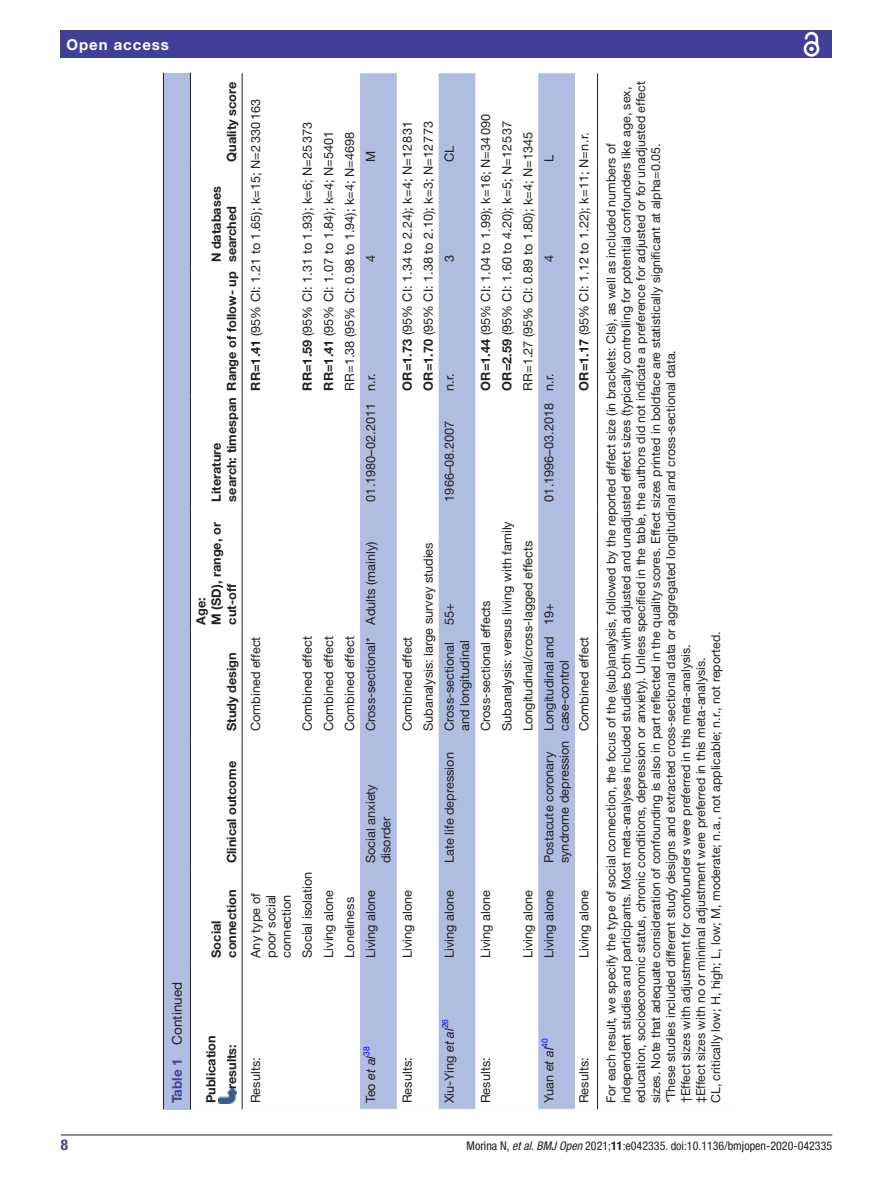
<style>
.page{position:relative;width:893px;height:1191px;background:#fff}
.page>*{position:absolute;margin:0;border:0;box-sizing:border-box;transform-origin:0 0}
.t1{font:700 15px "Helvetica Neue LT Std";letter-spacing:.065em;color:#fff}
.t2{font:700 condensed 15px "Helvetica Neue LT Std";color:#414099}
.t3{font:13.5px "Helvetica Neue LT Std";color:#231f20}
.t4{font:700 13.5px "Helvetica Neue LT Std";color:#414099}
.t5{font:12.75px/15.3px "Helvetica Neue LT Std";color:#231f20}
.t6{font:700 12.75px/15.3px "Helvetica Neue LT Std";color:#231f20}
.t7{font:italic 12.75px "Helvetica Neue LT Std";color:#231f20}
.t8{font:12.45px/15px "Helvetica Neue LT Std";color:#231f20}
.t9{font:condensed 12px "Helvetica Neue LT Std";color:#231f20}
.s1{font-weight:700}
.s2{font-style:normal}
.s3{font-style:italic}
</style>
<div class="page">
<hr style="left:61px;top:1134px;width:771px;height:1px;background:#231f20">
<div style="left:61px;top:31px;width:771px;height:27px;background:#414099"></div>
<svg style="left:803px;top:31px;width:17px;height:26px"></svg>
<svg style="left:360px;top:73px;width:215px;height:1036px;fill:#b2bfe2"></svg>
<hr style="left:190px;top:963px;width:1px;height:146px;background:#231f20">
<hr style="left:242px;top:963px;width:1px;height:146px;background:#231f20">
<hr style="left:190px;top:869px;width:1px;height:94px;background:#231f20">
<hr style="left:242px;top:869px;width:1px;height:94px;background:#231f20">
<hr style="left:190px;top:737px;width:1px;height:132px;background:#231f20">
<hr style="left:242px;top:737px;width:1px;height:132px;background:#231f20">
<hr style="left:190px;top:630px;width:1px;height:107px;background:#231f20">
<hr style="left:242px;top:630px;width:1px;height:107px;background:#231f20">
<hr style="left:190px;top:507px;width:1px;height:123px;background:#231f20">
<hr style="left:242px;top:507px;width:1px;height:123px;background:#231f20">
<hr style="left:190px;top:396px;width:1px;height:111px;background:#231f20">
<hr style="left:242px;top:396px;width:1px;height:111px;background:#231f20">
<hr style="left:190px;top:268px;width:1px;height:128px;background:#231f20">
<hr style="left:242px;top:268px;width:1px;height:128px;background:#231f20">
<hr style="left:190px;top:168px;width:1px;height:100px;background:#231f20">
<hr style="left:242px;top:168px;width:1px;height:100px;background:#231f20">
<hr style="left:190px;top:73px;width:1px;height:95px;background:#231f20">
<hr style="left:242px;top:73px;width:1px;height:95px;background:#231f20">
<hr style="left:597px;top:963px;width:1px;height:146px;background:#231f20">
<hr style="left:597px;top:869px;width:1px;height:94px;background:#231f20">
<hr style="left:597px;top:737px;width:1px;height:132px;background:#231f20">
<hr style="left:597px;top:630px;width:1px;height:107px;background:#231f20">
<hr style="left:597px;top:507px;width:1px;height:123px;background:#231f20">
<hr style="left:597px;top:396px;width:1px;height:111px;background:#231f20">
<hr style="left:597px;top:268px;width:1px;height:128px;background:#231f20">
<hr style="left:597px;top:168px;width:1px;height:100px;background:#231f20">
<hr style="left:597px;top:73px;width:1px;height:95px;background:#231f20">
<img style="left:218px;top:1088px;width:18px;height:15px">
<div style="left:164px;top:73px;width:18px;height:1036px;background:#afbde1"></div>
<hr style="left:163px;top:73px;width:1px;height:1036px;background:#231f20">
<p class="t1" style="left:66px;top:35px;width:104px">Open access</p>
<p class="t3" style="left:169px;top:1044px;width:64px;rotate:-90deg">Continued</p>
<p class="t4" style="left:169px;top:1103px;width:47px;rotate:-90deg">Table 1</p>
<p class="t6" style="left:224px;top:162px;width:82px;rotate:-90deg">Quality score</p>
<p class="t6" style="left:208px;top:262px;width:78px;rotate:-90deg">N databases searched</p>
<p class="t6" style="left:208px;top:501px;width:232px;rotate:-90deg">Literature<br>search: timespan Range of follow- up</p>
<p class="t6" style="left:193px;top:624px;width:104px;rotate:-90deg">Age:<br>M (SD), range, or cut-off</p>
<p class="t6" style="left:224px;top:731px;width:80px;rotate:-90deg">Study design</p>
<p class="t6" style="left:224px;top:863px;width:104px;rotate:-90deg">Clinical outcome</p>
<p class="t6" style="left:208px;top:957px;width:69px;rotate:-90deg">Social connection</p>
<p class="t5" style="left:248px;top:390px;width:293px;rotate:-90deg"><span class="s1">RR=1.41</span> (95% CI: 1.21 to 1.65); k=15; N=2330163</p>
<p class="t5" style="left:248px;top:731px;width:96px;rotate:-90deg">Combined effect</p>
<p class="t5" style="left:300px;top:390px;width:270px;rotate:-90deg"><span class="s1">RR=1.59</span> (95% CI: 1.31 to 1.93); k=6; N=25373</p>
<p class="t5" style="left:321px;top:390px;width:261px;rotate:-90deg"><span class="s1">RR=1.41</span> (95% CI: 1.07 to 1.84); k=4; N=5401</p>
<p class="t5" style="left:342px;top:390px;width:260px;rotate:-90deg">RR=1.38 (95% CI: 0.98 to 1.94); k=4; N=4698</p>
<p class="t5" style="left:363px;top:162px;width:13px;rotate:-90deg">M</p>
<p class="t5" style="left:363px;top:262px;width:9px;rotate:-90deg">4</p>
<p class="t5" style="left:363px;top:501px;width:130px;rotate:-90deg">01.1980–02.2011 n.r.</p>
<p class="t5" style="left:300px;top:731px;width:96px;rotate:-90deg">Combined effect</p>
<p class="t5" style="left:321px;top:731px;width:96px;rotate:-90deg">Combined effect</p>
<p class="t5" style="left:342px;top:731px;width:96px;rotate:-90deg">Combined effect</p>
<p class="t5" style="left:363px;top:731px;width:191px;rotate:-90deg">Cross-sectional* Adults (mainly)</p>
<p class="t5" style="left:248px;top:957px;width:66px;rotate:-90deg">Any type of poor social connection</p>
<p class="t5" style="left:300px;top:957px;width:87px;rotate:-90deg">Social isolation</p>
<p class="t5" style="left:321px;top:957px;width:70px;rotate:-90deg">Living alone</p>
<p class="t5" style="left:342px;top:957px;width:62px;rotate:-90deg">Loneliness</p>
<p class="t5" style="left:363px;top:863px;width:81px;rotate:-90deg">Social anxiety disorder</p>
<p class="t5" style="left:363px;top:957px;width:70px;rotate:-90deg">Living alone</p>
<p class="t5" style="left:399px;top:390px;width:271px;rotate:-90deg"><span class="s1">OR=1.73</span> (95% CI: 1.34 to 2.24); k=4; N=12831</p>
<p class="t5" style="left:420px;top:390px;width:271px;rotate:-90deg"><span class="s1">OR=1.70</span> (95% CI: 1.38 to 2.10); k=3; N=12773</p>
<p class="t5" style="left:442px;top:162px;width:18px;rotate:-90deg">CL</p>
<p class="t5" style="left:442px;top:262px;width:9px;rotate:-90deg">3</p>
<p class="t5" style="left:442px;top:390px;width:19px;rotate:-90deg">n.r.</p>
<p class="t5" style="left:478px;top:390px;width:278px;rotate:-90deg"><span class="s1">OR=1.44</span> (95% CI: 1.04 to 1.99); k=16; N=34090</p>
<p class="t5" style="left:499px;top:390px;width:271px;rotate:-90deg"><span class="s1">OR=2.59</span> (95% CI: 1.60 to 4.20); k=5; N=12537</p>
<p class="t5" style="left:520px;top:390px;width:260px;rotate:-90deg">RR=1.27 (95% CI: 0.89 to 1.80); k=4; N=1345</p>
<p class="t5" style="left:442px;top:501px;width:82px;rotate:-90deg">1966–08.2007</p>
<p class="t5" style="left:399px;top:731px;width:96px;rotate:-90deg">Combined effect</p>
<p class="t5" style="left:420px;top:731px;width:190px;rotate:-90deg">Subanalysis: large survey studies</p>
<p class="t5" style="left:442px;top:624px;width:23px;rotate:-90deg">55+</p>
<p class="t5" style="left:442px;top:731px;width:92px;rotate:-90deg">Cross-sectional and longitudinal</p>
<p class="t5" style="left:442px;top:863px;width:112px;rotate:-90deg">Late life depression</p>
<p class="t5" style="left:478px;top:731px;width:133px;rotate:-90deg">Cross-sectional effects</p>
<p class="t5" style="left:499px;top:731px;width:211px;rotate:-90deg">Subanalysis: versus living with family</p>
<p class="t5" style="left:520px;top:731px;width:192px;rotate:-90deg">Longitudinal/cross-lagged effects</p>
<p class="t5" style="left:541px;top:162px;width:9px;rotate:-90deg">L</p>
<p class="t5" style="left:541px;top:262px;width:9px;rotate:-90deg">4</p>
<p class="t5" style="left:541px;top:501px;width:130px;rotate:-90deg">01.1996–03.2018 n.r.</p>
<p class="t5" style="left:576px;top:390px;width:260px;rotate:-90deg"><span class="s1">OR=1.17</span> (95% CI: 1.12 to 1.22); k=11; N=n.r.</p>
<p class="t5" style="left:541px;top:624px;width:23px;rotate:-90deg">19+</p>
<p class="t5" style="left:541px;top:731px;width:96px;rotate:-90deg">Longitudinal and case-control</p>
<p class="t5" style="left:576px;top:731px;width:96px;rotate:-90deg">Combined effect</p>
<p class="t5" style="left:541px;top:863px;width:124px;rotate:-90deg">Postacute coronary syndrome depression</p>
<p class="t5" style="left:399px;top:957px;width:70px;rotate:-90deg">Living alone</p>
<p class="t5" style="left:442px;top:957px;width:70px;rotate:-90deg">Living alone</p>
<p class="t5" style="left:478px;top:957px;width:70px;rotate:-90deg">Living alone</p>
<p class="t5" style="left:520px;top:957px;width:70px;rotate:-90deg">Living alone</p>
<p class="t5" style="left:541px;top:957px;width:70px;rotate:-90deg">Living alone</p>
<p class="t5" style="left:576px;top:957px;width:70px;rotate:-90deg">Living alone</p>
<p class="t6" style="left:200px;top:1103px;width:70px;line-height:20.5px;text-align:center;rotate:-90deg">Publication results:</p>
<p class="t5" style="left:248px;top:1103px;width:47px;rotate:-90deg">Results:</p>
<p class="t7" style="left:363px;top:1103px;width:58px;rotate:-90deg"><span class="s2">Teo</span> et al<sup>38</sup></p>
<p class="t5" style="left:399px;top:1103px;width:47px;rotate:-90deg">Results:</p>
<p class="t5" style="left:442px;top:1103px;width:86px;rotate:-90deg">Xiu-Ying <span class="s3">et al</span><sup>26</sup></p>
<p class="t5" style="left:478px;top:1103px;width:47px;rotate:-90deg">Results:</p>
<p class="t5" style="left:541px;top:1103px;width:67px;rotate:-90deg">Yuan <span class="s3">et al</span><sup>40</sup></p>
<p class="t5" style="left:576px;top:1103px;width:47px;rotate:-90deg">Results:</p>
<p class="t8" style="left:603px;top:1103px;width:1023px;rotate:-90deg">For each result, we specify the type of social connection, the focus of the (sub)analysis, followed by the reported effect size (in brackets: CIs), as well as included numbers of independent studies and participants. Most meta-analyses included studies both with adjusted and unadjusted effect sizes (typically controlling for potential confounders like age, sex, education, socioeconomic status, chronic conditions, depression or anxiety). Unless specified in the table, the authors did not indicate a preference for adjusted or for unadjusted effect sizes. Note that adequate consideration of confounding is also in part reflected in the quality scores. Effect sizes printed in boldface are statistically significant at alpha=0.05.<br>*These studies included different study designs and extracted cross-sectional data or aggregated longitudinal and cross-sectional data.<br>†Effect sizes with adjustment for confounders were preferred in this meta-analysis.<br>‡Effect sizes with no or minimal adjustment were preferred in this meta-analysis.</p>
<p class="t8" style="left:708px;top:1103px;width:473px;rotate:-90deg">CL, critically low; H, high; L, low; M, moderate; n.a., not applicable; n.r., not reported.</p>
<p class="t2" style="left:61px;top:1135px;width:9px">8</p>
<p class="t9" style="left:467px;top:1138px;width:367px">Morina N, <span class="s3">et al</span>. <span class="s3">BMJ Open</span> 2021;<span class="s1">11</span>:e042335. doi:10.1136/bmjopen-2020-042335</p>
</div>
